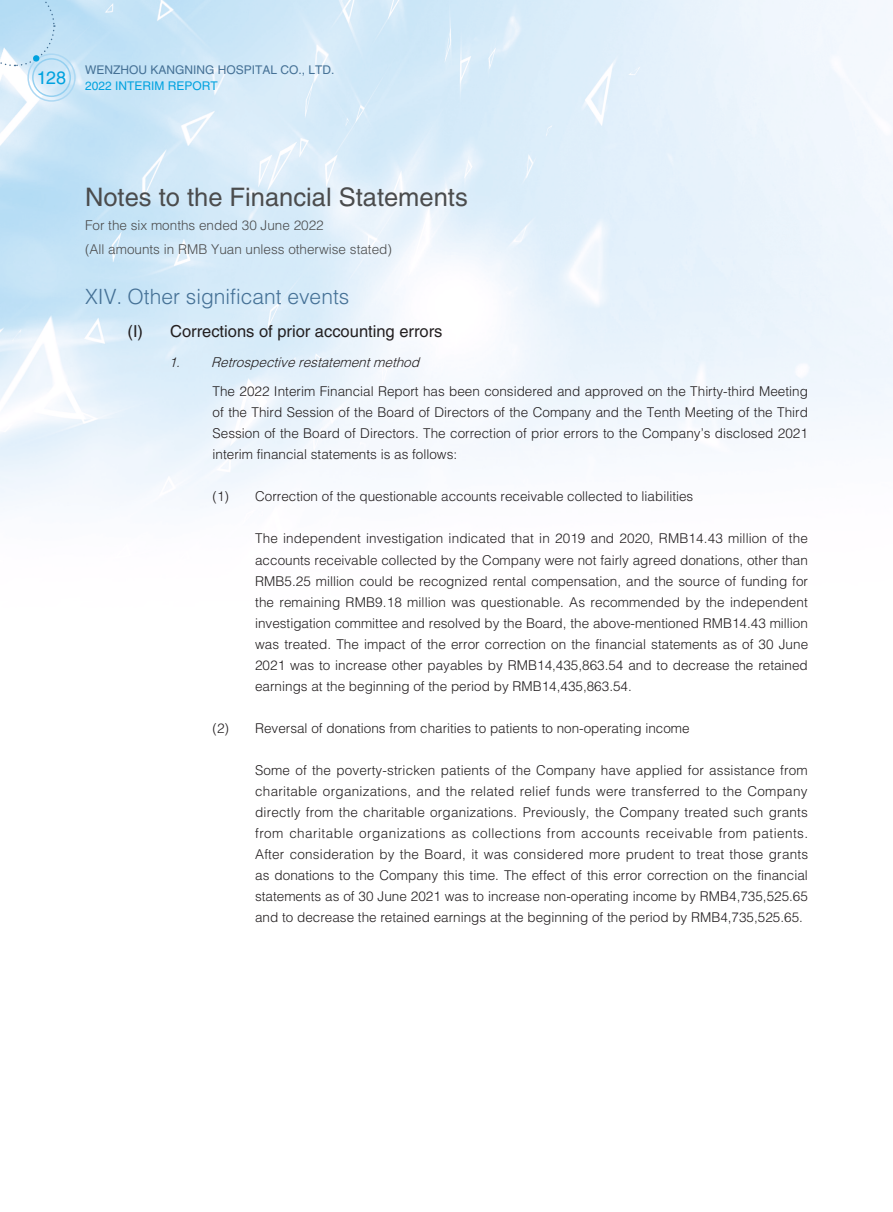
<style>
.page{position:relative;width:893px;height:1212px;background:#fff}
.page>*{position:absolute;margin:0;border:0;box-sizing:border-box;transform-origin:0 0}
.t1{font:25.5px "Helvetica LT Std";color:#4b4c4d}
.t2{font:300 21px "Helvetica LT Std";color:#457196}
.t3{font:18px "Helvetica LT Std";color:#00a2df}
.t4{font:16.5px "Helvetica LT Std";color:#231f20}
.t5{font:300 13.5px/21px "Helvetica LT Std";color:#231f20;text-align:justify}
.t6{font:300 13.5px/24px "Helvetica LT Std";color:#4b4c4d}
.t7{font:italic 300 13.5px "Helvetica LT Std";color:#231f20}
.t8{font:12px "Helvetica LT Std";color:#457196}
.t9{font:12px "Helvetica LT Std";color:#00a2df}
</style>
<div class="page">
<img style="left:0;top:0;width:893px;height:503px">
<div style="left:27px;top:53px;width:49px;height:49px;border:2px solid #acd8f3;border-radius:50%"></div>
<svg style="left:0;top:0;width:55px;height:67px;background:#bedff4"></svg>
<div style="left:32px;top:58px;width:39px;height:39px;border:2px solid #94d0f0;border-radius:50%"></div>
<div style="left:33px;top:55px;width:6px;height:7px;background:#00a2df;border-radius:50%"></div>
<h3 class="t3" style="left:37px;top:67px;width:31px">128</h3>
<p class="t8" style="left:85px;top:63px;width:251px">WENZHOU KANGNING HOSPITAL CO., LTD.</p>
<p class="t9" style="left:85px;top:79px;width:134px">2022 INTERIM REPORT</p>
<h1 class="t1" style="left:85px;top:183px;width:384px">Notes to the Financial Statements</h1>
<p class="t6" style="left:85px;top:213px;width:308px">For the six months ended 30 June 2022<br>(All amounts in RMB Yuan unless otherwise stated)</p>
<h2 class="t2" style="left:85px;top:283px;width:266px">XIV. Other significant events</h2>
<p class="t4" style="left:128px;top:322px;width:316px">(I) Corrections of prior accounting errors</p>
<p class="t7" style="left:169px;top:354px;width:256px">1. Retrospectiverestatementmethod</p>
<p class="t5" style="left:213px;top:381px;width:597px">The 2022 Interim Financial Report has been considered and approved on the Thirty-third Meeting of the Third Session of the Board of Directors of the Company and the Tenth Meeting of the Third Session of the Board of Directors. The correction of prior errors to the Company’s disclosed 2021 interim financial statements is as follows:</p>
<p class="t5" style="left:213px;top:486px;width:482px">(1) Correction of the questionable accounts receivable collected to liabilities</p>
<p class="t5" style="left:255px;top:528px;width:555px">The independent investigation indicated that in 2019 and 2020, RMB14.43 million of the accounts receivable collected by the Company were not fairly agreed donations, other than RMB5.25 million could be recognized rental compensation, and the source of funding for the remaining RMB9.18 million was questionable. As recommended by the independent investigation committee and resolved by the Board, the above-mentioned RMB14.43 million was treated. The impact of the error correction on the financial statements as of 30 June 2021 was to increase other payables by RMB14,435,863.54 and to decrease the retained earnings at the beginning of the period by RMB14,435,863.54.</p>
<p class="t5" style="left:213px;top:717px;width:478px">(2) Reversal of donations from charities to patients to non-operating income</p>
<p class="t5" style="left:255px;top:759px;width:555px">Some of the poverty-stricken patients of the Company have applied for assistance from charitable organizations, and the related relief funds were transferred to the Company directly from the charitable organizations. Previously, the Company treated such grants from charitable organizations as collections from accounts receivable from patients.<br>After consideration by the Board, it was considered more prudent to treat those grants as donations to the Company this time. The effect of this error correction on the financial statements as of 30 June 2021 was to increase non-operating income by RMB4,735,525.65 and to decrease the retained earnings at the beginning of the period by RMB4,735,525.65.</p>
</div>
